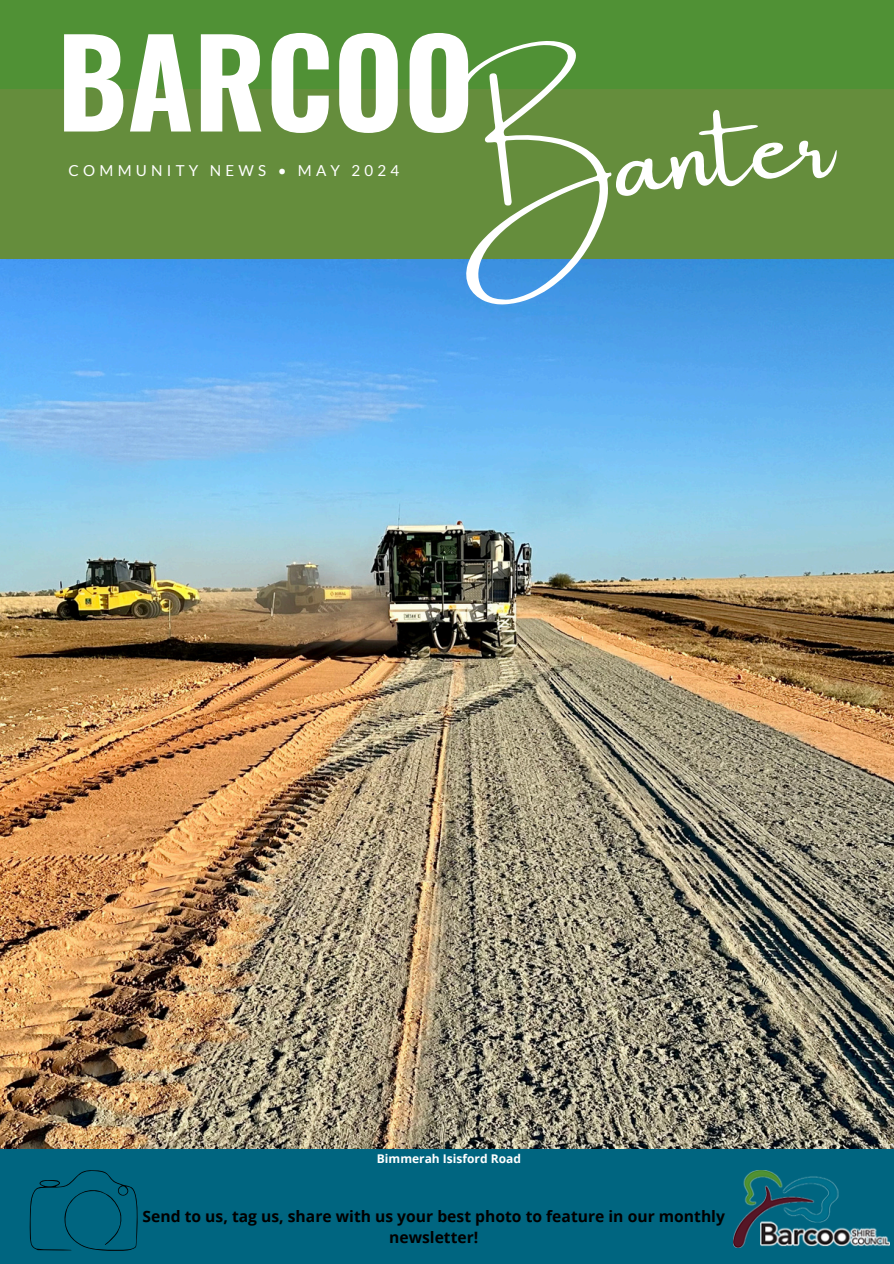
<style>
.page{position:relative;width:894px;height:1264px;background:#fff}
.page>*{position:absolute;margin:0;border:0;box-sizing:border-box;transform-origin:0 0}
.t1{font:700 120px "Oswald";color:#fff}
.t2{font:105px "Amsterdam One";color:#fff}
.t3{font:700 15.6px/21.3px "Open Sans";color:#000;text-align:center}
.t4{font:15.15px "Lato";letter-spacing:.28em;color:#fff}
.t5{font:700 12px "Open Sans";color:#fff}
</style>
<div class="page">
<div style="left:0;top:1141px;width:893px;height:122px;background:#006580"></div>
<div style="left:0;top:30px;width:893px;height:243px;background:#658d3c"></div>
<img style="left:733px;top:1170px;width:156px;height:77px">
<div style="left:0;top:0;width:893px;height:89px;background:#509135"></div>
<svg style="left:29px;top:1170px;width:109px;height:80px"></svg>
<img style="left:0;top:259px;width:893px;height:889px">
<p class="t1" style="left:57px;top:-12px;width:418px">BARCOO</p>
<h3 class="t2" style="left:446px;top:125px;width:383px;rotate:-7deg">Banter</h3>
<h2 class="t4" style="left:69px;top:161px;width:332px">COMMUNITY NEWS • MAY 2024</h2>
<p class="t5" style="left:377px;top:1150px;width:145px">Bimmerah Isisford Road</p>
<p class="t3" style="left:142px;top:1205px;width:583px">Send to us, tag us, share with us your best photo to feature in our monthly newsletter!</p>
</div>
